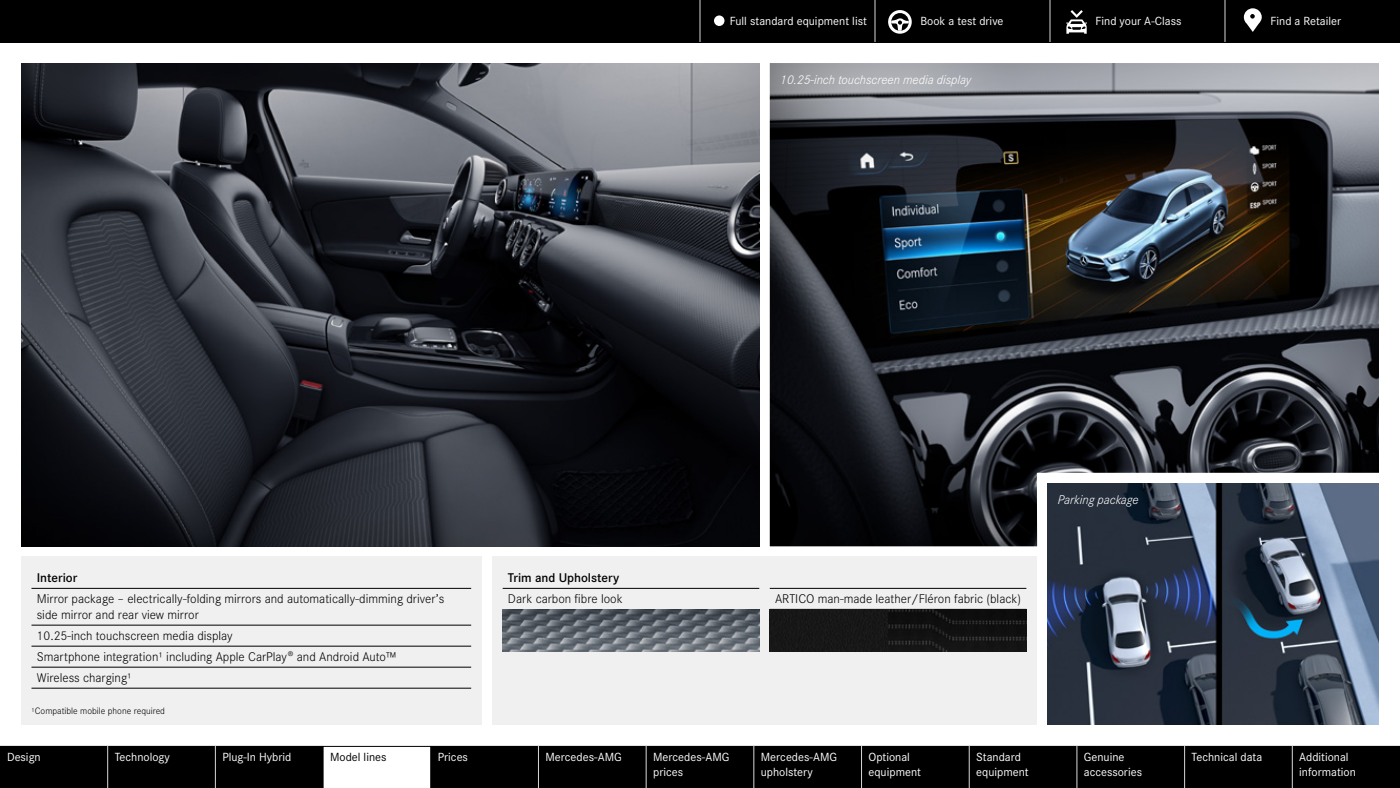
<style>
.page{position:relative;width:1400px;height:788px;background:#fff}
.page>*{position:absolute;margin:0;border:0;box-sizing:border-box;transform-origin:0 0}
.t1{font:300 13.12px/21px "Corporate S Pro";color:#000}
.t2{font:italic 300 13.12px "Corporate S";color:#fff}
.t3{font:600 13.12px "Corporate S Pro";color:#000}
.t4{font:12.25px/14.7px "Corporate S Pro";color:#fff}
.t5{font:12.25px "Corporate S Pro";color:#000}
.t6{font:300 9.62px "Corporate S Pro";color:#000}
</style>
<div class="page">
<img style="left:1047px;top:546px;width:332px;height:178px">
<img style="left:21px;top:63px;width:738px;height:483px">
<img style="left:770px;top:63px;width:609px;height:483px">
<div style="left:21px;top:556px;width:461px;height:168px;background:#f0f0f0"></div>
<hr style="left:32px;top:624px;width:439px;height:1px;background:#000">
<hr style="left:32px;top:645px;width:439px;height:1px;background:#000">
<hr style="left:32px;top:666px;width:439px;height:1px;background:#000">
<hr style="left:32px;top:687px;width:439px;height:1px;background:#000">
<hr style="left:32px;top:588px;width:439px;height:1px;background:#000">
<div style="left:492px;top:556px;width:545px;height:168px;background:#f0f0f0"></div>
<hr style="left:503px;top:588px;width:256px;height:1px;background:#000">
<hr style="left:770px;top:588px;width:256px;height:1px;background:#000">
<img style="left:503px;top:609px;width:256px;height:42px">
<img style="left:770px;top:609px;width:256px;height:42px">
<svg style="left:0;top:746px;width:1400px;height:42px;background:#131313"></svg>
<hr style="left:861px;top:746px;width:1px;height:42px;background:#d8d8d8">
<hr style="left:1076px;top:746px;width:1px;height:42px;background:#d8d8d8">
<hr style="left:1184px;top:746px;width:1px;height:42px;background:#d8d8d8">
<hr style="left:538px;top:746px;width:1px;height:42px;background:#d8d8d8">
<hr style="left:646px;top:746px;width:1px;height:42px;background:#d8d8d8">
<hr style="left:753px;top:746px;width:1px;height:42px;background:#d8d8d8">
<hr style="left:969px;top:746px;width:1px;height:42px;background:#d8d8d8">
<hr style="left:215px;top:746px;width:1px;height:42px;background:#d8d8d8">
<hr style="left:1292px;top:746px;width:1px;height:42px;background:#d8d8d8">
<hr style="left:323px;top:746px;width:1px;height:42px;background:#000">
<hr style="left:430px;top:746px;width:1px;height:42px;background:#000">
<hr style="left:107px;top:746px;width:1px;height:42px;background:#d8d8d8">
<div style="left:0;top:0;width:1400px;height:42px;background:#000"></div>
<svg style="left:700px;top:0;width:562px;height:42px"></svg>
<p class="t4" style="left:730px;top:13px;width:139px">Full standard equipment list</p>
<p class="t4" style="left:920px;top:13px;width:84px">Book a test drive</p>
<p class="t4" style="left:1095px;top:13px;width:87px">Find your A-Class</p>
<p class="t4" style="left:1271px;top:13px;width:72px">Find a Retailer</p>
<p class="t2" style="left:780px;top:71px;width:193px">10.25-inch touchscreen media display</p>
<p class="t3" style="left:37px;top:568px;width:42px">Interior</p>
<p class="t1" style="left:37px;top:590px;width:409px;line-height:15.8px">Mirror package – electrically-folding mirrors and automatically-dimming driver’s side mirror and rear view mirror</p>
<p class="t1" style="left:37px;top:624px;width:361px">10.25-inch touchscreen media display<br>Smartphone integration¹ including Apple CarPlay® and Android Auto™<br>Wireless charging¹</p>
<p class="t6" style="left:32px;top:704px;width:135px">¹Compatible mobile phone required</p>
<p class="t3" style="left:508px;top:568px;width:113px">Trim and Upholstery</p>
<p class="t1" style="left:508px;top:587px;width:116px">Dark carbon fibre look</p>
<p class="t1" style="left:775px;top:587px;width:248px">ARTICO man-made leather/Fléron fabric (black)</p>
<p class="t2" style="left:1058px;top:491px;width:83px">Parking package</p>
<p class="t4" style="left:7px;top:748px;width:35px">Design</p>
<p class="t4" style="left:115px;top:748px;width:57px">Technology</p>
<p class="t4" style="left:222px;top:748px;width:71px">Plug-In Hybrid</p>
<p class="t5" style="left:330px;top:748px;width:58px">Model lines</p>
<p class="t4" style="left:438px;top:748px;width:32px">Prices</p>
<p class="t4" style="left:545px;top:748px;width:78px">Mercedes-AMG</p>
<p class="t4" style="left:653px;top:748px;width:78px">Mercedes-AMG prices</p>
<p class="t4" style="left:761px;top:748px;width:78px">Mercedes-AMG upholstery</p>
<p class="t4" style="left:869px;top:748px;width:54px">Optional equipment</p>
<p class="t4" style="left:976px;top:748px;width:54px">Standard equipment</p>
<p class="t4" style="left:1084px;top:748px;width:60px">Genuine accessories</p>
<p class="t4" style="left:1192px;top:748px;width:72px">Technical data</p>
<p class="t4" style="left:1299px;top:748px;width:58px">Additional information</p>
</div>
